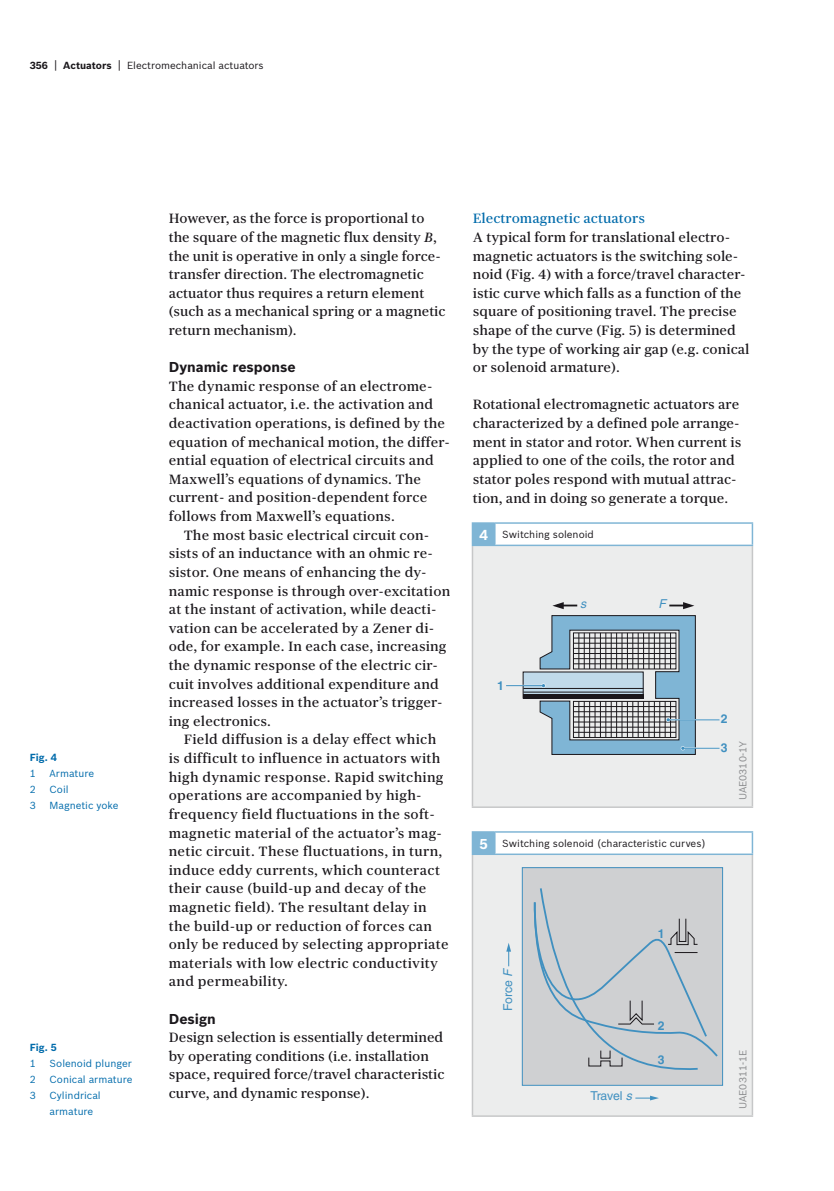
<style>
.page{position:relative;width:834px;height:1191px;background:#fff}
.page>*{position:absolute;margin:0;border:0;box-sizing:border-box;transform-origin:0 0}
.t1{font:700 14px "Bosch Sans";color:#1a171b}
.t2{font:13.65px/18.6px "Bosch Serif";letter-spacing:.01em;color:#1a171b}
.t3{font:13.65px "Bosch Serif";color:#006bab}
.t4{font:12.25px "Helvetica LT Com";letter-spacing:-.01em;color:#4090c0}
.t5{font:700 12.25px "Helvetica LT Com";color:#4090c0}
.t6{font:italic 12.25px "Helvetica LT Com";color:#4090c0}
.t7{font:10.15px "Bosch Sans";color:#1a171b}
.t8{font:10.15px/16.1px "Bosch Sans";color:#006bab}
.t9{font:10.15px "Bosch Sans";color:#87888a}
.t10{font:700 10.15px "Bosch Sans";letter-spacing:-.005em;color:#006bab}
.s1{font-weight:700}
.s2{font-size:11.38px}
.s3{font-style:italic}
.s4{font-weight:700;font-size:14px;color:#fff}
</style>
<div class="page">
<div style="left:472px;top:854px;width:280px;height:262px;background:#eceded"></div>
<hr style="left:751px;top:855px;width:2px;height:260px;background:#c6c7c8">
<hr style="left:471px;top:855px;width:2px;height:260px;background:#c6c7c8">
<hr style="left:471px;top:1115px;width:282px;height:1px;background:#c6c7c8">
<hr style="left:494px;top:831px;width:259px;height:1px;background:#7fb5d5">
<svg style="left:471px;top:831px;width:24px;height:22px"></svg>
<hr style="left:751px;top:832px;width:2px;height:21px;background:#7fb5d5">
<hr style="left:471px;top:853px;width:282px;height:2px;background:#7fb5d5">
<div style="left:522px;top:867px;width:200px;height:218px;background:#cfd0d2"></div>
<div style="left:521px;top:867px;width:202px;height:218px;border:1px solid #4090c0"></div>
<svg style="left:533px;top:888px;width:185px;height:182px"></svg>
<svg style="left:506px;top:943px;width:5px;height:23px"></svg>
<svg style="left:635px;top:1095px;width:23px;height:5px"></svg>
<div style="left:472px;top:523px;width:22px;height:22px;background:#7fb5d5"></div>
<div style="left:472px;top:545px;width:280px;height:262px;background:#eceded"></div>
<hr style="left:751px;top:546px;width:2px;height:260px;background:#c6c7c8">
<hr style="left:471px;top:546px;width:2px;height:260px;background:#c6c7c8">
<hr style="left:471px;top:806px;width:282px;height:2px;background:#c6c7c8">
<hr style="left:471px;top:522px;width:23px;height:2px;background:#7fb5d5">
<hr style="left:471px;top:524px;width:2px;height:20px;background:#7fb5d5">
<hr style="left:494px;top:522px;width:259px;height:2px;background:#7fb5d5">
<svg style="left:494px;top:524px;width:1px;height:20px"></svg>
<hr style="left:751px;top:524px;width:2px;height:20px;background:#7fb5d5">
<hr style="left:471px;top:544px;width:282px;height:2px;background:#7fb5d5">
<div style="left:523px;top:672px;width:120px;height:26px;background:#c0daea"></div>
<hr style="left:669px;top:604px;width:20px;height:2px;background:#1a171b">
<hr style="left:557px;top:604px;width:20px;height:2px;background:#1a171b">
<svg style="left:552px;top:602px;width:11px;height:7px"></svg>
<svg style="left:683px;top:602px;width:11px;height:7px"></svg>
<hr style="left:523px;top:694px;width:120px;height:4px;background:#1a171b">
<hr style="left:523px;top:691px;width:120px;height:1px;background:#1a171b">
<hr style="left:523px;top:688px;width:120px;height:1px;background:#1a171b">
<hr style="left:506px;top:685px;width:37px;height:1px;background:#4090c0">
<hr style="left:668px;top:719px;width:51px;height:1px;background:#4090c0">
<hr style="left:682px;top:747px;width:37px;height:1px;background:#fff">
<hr style="left:682px;top:748px;width:37px;height:1px;background:#4090c0">
<svg style="left:539px;top:615px;width:157px;height:140px"></svg>
<p class="t7" style="left:30px;top:61px;width:235px"><span class="s1">356</span> <span class="s2">|</span> <span class="s1">Actuators</span> <span class="s2">|</span> Electromechanical actuators</p>
<p class="t10" style="left:30px;top:753px;width:29px">Fig. 4</p>
<p class="t8" style="left:30px;top:765px;width:8px">1</p>
<p class="t8" style="left:50px;top:765px;width:46px">Armature</p>
<p class="t8" style="left:30px;top:782px;width:8px">2</p>
<p class="t8" style="left:50px;top:782px;width:21px">Coil</p>
<p class="t8" style="left:30px;top:798px;width:8px">3</p>
<p class="t8" style="left:50px;top:798px;width:70px">Magnetic yoke</p>
<p class="t10" style="left:30px;top:1043px;width:29px">Fig. 5</p>
<p class="t8" style="left:30px;top:1056px;width:8px">1</p>
<p class="t8" style="left:50px;top:1056px;width:84px">Solenoid plunger</p>
<p class="t8" style="left:30px;top:1072px;width:8px">2</p>
<p class="t8" style="left:50px;top:1072px;width:84px">Conical armature</p>
<p class="t8" style="left:30px;top:1088px;width:8px">3</p>
<p class="t8" style="left:50px;top:1088px;width:52px">Cylindrical armature</p>
<p class="t2" style="left:169px;top:210px;width:278px">However, as the force is proportional to the square of the magnetic flux density <span class="s3">B</span>, the unit is operative in only a single force&shy;transfer direction. The electromagnetic actuator thus requires a return element (such as a mechanical spring or a magnetic return mechanism).</p>
<p class="t1" style="left:169px;top:362px;width:128px">Dynamic response</p>
<p class="t2" style="left:169px;top:377px;width:282px">The dynamic response of an electrome&shy;chanical actuator, i.e. the activation and deactivation operations, is defined by the equation of mechanical motion, the differ&shy;ential equation of electrical circuits and Maxwell’s equations of dynamics. The current- and position-dependent force follows from Maxwell’s equations.</p>
<p class="t2" style="left:169px;top:526px;width:283px;text-indent:15px">The most basic electrical circuit con&shy;sists of an inductance with an ohmic re&shy;sistor. One means of enhancing the dy&shy;namic response is through over-excitation at the instant of activation, while deacti&shy;vation can be accelerated by a Zener di&shy;ode, for example. In each case, increasing the dynamic response of the electric cir&shy;cuit involves additional expenditure and increased losses in the actuator’s trigger&shy;ing electronics.</p>
<p class="t2" style="left:169px;top:731px;width:281px;text-indent:15px">Field diffusion is a delay effect which is difficult to influence in actuators with high dynamic response. Rapid switching operations are accompanied by high&shy;frequency field fluctuations in the soft&shy;magnetic material of the actuator’s mag&shy;netic circuit. These fluctuations, in turn, induce eddy currents, which counteract their cause (build-up and decay of the magnetic field). The resultant delay in the build-up or reduction of forces can only be reduced by selecting appropriate materials with low electric conductivity and permeability.</p>
<p class="t1" style="left:169px;top:1013px;width:48px">Design</p>
<p class="t2" style="left:169px;top:1029px;width:277px">Design selection is essentially determined by operating conditions (i.e. installation space, required force/travel characteristic curve, and dynamic response).</p>
<p class="t3" style="left:473px;top:213px;width:173px">Electromagnetic actuators</p>
<p class="t2" style="left:473px;top:229px;width:278px">A typical form for translational electro&shy;magnetic actuators is the switching sole&shy;noid (Fig. 4) with a force/travel character&shy;istic curve which falls as a function of the square of positioning travel. The precise shape of the curve (Fig. 5) is determined by the type of working air gap (e.g. conical or solenoid armature).</p>
<p class="t2" style="left:473px;top:396px;width:270px">Rotational electromagnetic actuators are characterized by a defined pole arrange&shy;ment in stator and rotor. When current is applied to one of the coils, the rotor and stator poles respond with mutual attrac&shy;tion, and in doing so generate a torque.</p>
<p class="t7" style="left:479px;top:530px;width:116px"><span class="s4">4</span> Switching solenoid</p>
<p class="t6" style="left:580px;top:597px;width:8px">s</p>
<p class="t6" style="left:658px;top:597px;width:9px">F</p>
<p class="t5" style="left:497px;top:678px;width:8px">1</p>
<p class="t7" style="left:479px;top:839px;width:228px"><span class="s4">5</span> Switching solenoid (characteristic curves)</p>
<p class="t5" style="left:720px;top:712px;width:8px">2</p>
<p class="t5" style="left:720px;top:740px;width:8px">3</p>
<p class="t9" style="left:738px;top:800px;width:60px;rotate:-90deg">UAE0310-1Y</p>
<p class="t4" style="left:503px;top:1011px;width:43px;rotate:-90deg">Force <span class="s3">F</span></p>
<p class="t5" style="left:657px;top:926px;width:8px">1</p>
<p class="t4" style="left:590px;top:1091px;width:43px">Travel <span class="s3">s</span></p>
<p class="t5" style="left:657px;top:1018px;width:8px">2</p>
<p class="t5" style="left:657px;top:1052px;width:8px">3</p>
<p class="t9" style="left:738px;top:1109px;width:61px;rotate:-90deg">UAE0311-1E</p>
</div>
